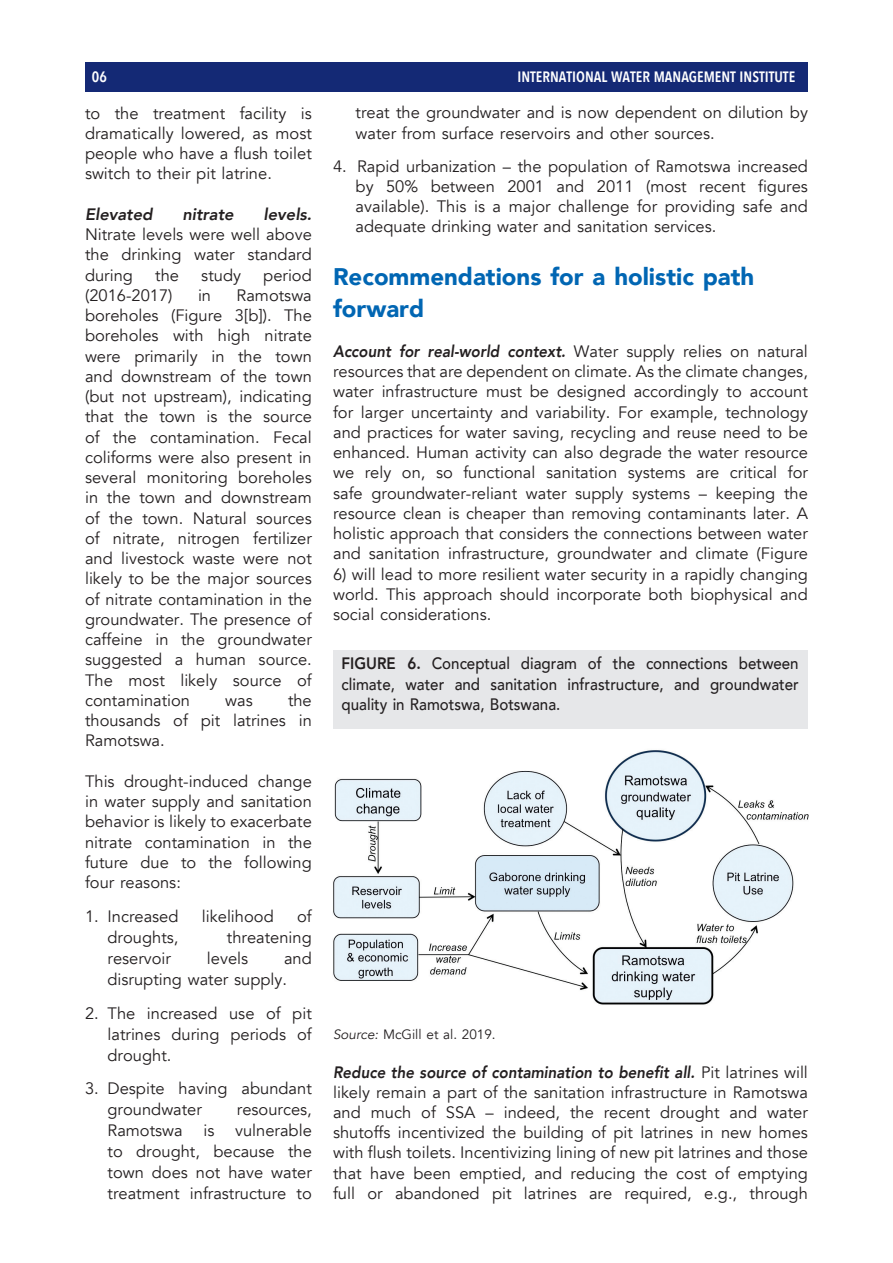
<style>
.page{position:relative;width:893px;height:1263px;background:#fff}
.page>*{position:absolute;margin:0;border:0;box-sizing:border-box;transform-origin:0 0}
.t1{font:900 24px/31.5px "Avenir";color:#0166b3}
.t2{font:16.5px/20.2px "Avenir";color:#231f20;text-align:justify}
.t3{font:500 16.5px/20.2px "Avenir";color:#231f20;text-align:justify;scale:.91 1}
.t4{font:italic 800 16.5px "Avenir";color:#231f20}
.t5{font:600 15px "Avenir Next Condensed";color:#fff}
.t6{font:13.5px "Avenir";color:#231f20}
.s1{font-weight:800;font-style:italic}
.s2{font-weight:800}
.s3{font-style:italic}
</style>
<div class="page">
<div style="left:333px;top:651px;width:475px;height:78px;background:#e6e7e9"></div>
<img style="left:333px;top:750px;width:476px;height:255px">
<div style="left:85px;top:62px;width:723px;height:29px;background:#142975"></div>
<p class="t5" style="left:92px;top:64px;width:16px">06</p>
<p class="t5" style="left:517px;top:63px;width:279px">INTERNATIONAL WATER MANAGEMENT INSTITUTE</p>
<p class="t2" style="left:85px;top:103px;width:228px">to the treatment facility is dramatically lowered, as most people who have a flush toilet switch to their pit latrine.</p>
<p class="t4" style="left:85px;top:204px;width:69px">Elevated</p>
<p class="t4" style="left:182px;top:204px;width:53px">nitrate</p>
<p class="t4" style="left:264px;top:204px;width:50px">levels.</p>
<p class="t2" style="left:85px;top:225px;width:228px">Nitrate levels were well above the drinking water standard during</p>
<p class="t2" style="left:155px;top:265px;width:25px">the</p>
<p class="t2" style="left:201px;top:265px;width:41px">study</p>
<p class="t2" style="left:263px;top:265px;width:50px">period</p>
<p class="t2" style="left:85px;top:285px;width:89px">(2016-2017)</p>
<p class="t2" style="left:198px;top:285px;width:15px">in</p>
<p class="t2" style="left:85px;top:285px;width:228px;text-indent:152px">Ramotswa boreholes (Figure 3[b]). The boreholes with high nitrate were primarily in the town and downstream of the town (but not upstream), indicating that the town is the source of the contamination. Fecal coliforms were also present in several monitoring boreholes in the town and downstream of the town. Natural sources of nitrate, nitrogen fertilizer and livestock waste were not likely to be the major sources of nitrate contamination in the groundwater. The presence of caffeine in the groundwater suggested a human source.<br>The most likely source of contamination</p>
<p class="t2" style="left:85px;top:690px;width:228px;text-indent:203px">the thousands of pit latrines in Ramotswa.</p>
<p class="t2" style="left:85px;top:771px;width:228px">This drought-induced change in water supply and sanitation behavior is likely to exacerbate nitrate contamination in the future due to the following four reasons:</p>
<p class="t2" style="left:85px;top:906px;width:95px">1. Increased</p>
<p class="t2" style="left:202px;top:906px;width:73px">likelihood</p>
<p class="t2" style="left:297px;top:906px;width:16px">of</p>
<p class="t2" style="left:108px;top:927px;width:72px">droughts,</p>
<p class="t2" style="left:227px;top:927px;width:86px">threatening</p>
<p class="t2" style="left:108px;top:948px;width:65px">reservoir</p>
<p class="t2" style="left:207px;top:948px;width:43px">levels</p>
<p class="t2" style="left:225px;top:690px;width:29px">was</p>
<p class="t2" style="left:108px;top:948px;width:206px;line-height:21px;text-indent:176px">and disrupting water supply.</p>
<p class="t2" style="left:108px;top:1003px;width:206px;line-height:21px;text-indent:-23px">2. The increased use of pit latrines during periods of drought.</p>
<p class="t2" style="left:108px;top:1078px;width:206px;line-height:21px;text-indent:-23px">3. Despite having abundant groundwater</p>
<p class="t2" style="left:237px;top:1100px;width:76px">resources,</p>
<p class="t2" style="left:108px;top:1120px;width:206px;line-height:20.7px;text-indent:128px">vulnerable to drought, because the town does not have water treatment infrastructure to</p>
<p class="t2" style="left:108px;top:1121px;width:77px">Ramotswa</p>
<p class="t2" style="left:203px;top:1121px;width:12px">is</p>
<p class="t2" style="left:356px;top:103px;width:454px">treat the groundwater and is now dependent on dilution by water from surface reservoirs and other sources.</p>
<p class="t2" style="left:356px;top:156px;width:454px;text-indent:-23px">4. Rapid urbanization – the population of Ramotswa increased by 50% between 2001 and 2011 (most recent figures available). This is a major challenge for providing safe and adequate drinking water and sanitation services.</p>
<h1 class="t1" style="left:333px;top:261px;width:423px">Recommendations for a holistic path forward</h1>
<p class="t2" style="left:333px;top:341px;width:476px"><span class="s1">Account for real-world context.</span> Water supply relies on natural resources that are dependent on climate. As the climate changes, water infrastructure must be designed accordingly to account for larger uncertainty and variability. For example, technology and practices for water saving, recycling and reuse need to be enhanced. Human activity can also degrade the water resource we rely on, so functional sanitation systems are critical for safe groundwater-reliant water supply systems – keeping the resource clean is cheaper than removing contaminants later. A holistic approach that considers the connections between water and sanitation infrastructure, groundwater and climate (Figure</p>
<p class="t2" style="left:333px;top:564px;width:476px">6) will lead to more resilient water security in a rapidly changing world. This approach should incorporate both biophysical and social considerations.</p>
<p class="t3" style="left:342px;top:652px;width:504px"><span class="s2">FIGURE 6.</span> Conceptual diagram of the connections between climate, water and sanitation infrastructure, and groundwater quality in Ramotswa, Botswana.</p>
<p class="t6" style="left:333px;top:1027px;width:164px"><span class="s3">Source:</span> McGill et al. 2019.</p>
<p class="t2" style="left:333px;top:1062px;width:476px"><span class="s1">Reduce the source of contamination to benefit all.</span> Pit latrines will likely remain a part of the sanitation infrastructure in Ramotswa and much of SSA – indeed, the recent drought and water shutoffs incentivized the building of pit latrines in new homes with flush toilets. Incentivizing lining of new pit latrines and those that have been emptied, and reducing the cost of emptying full or abandoned pit latrines are required, e.g., through</p>
</div>
